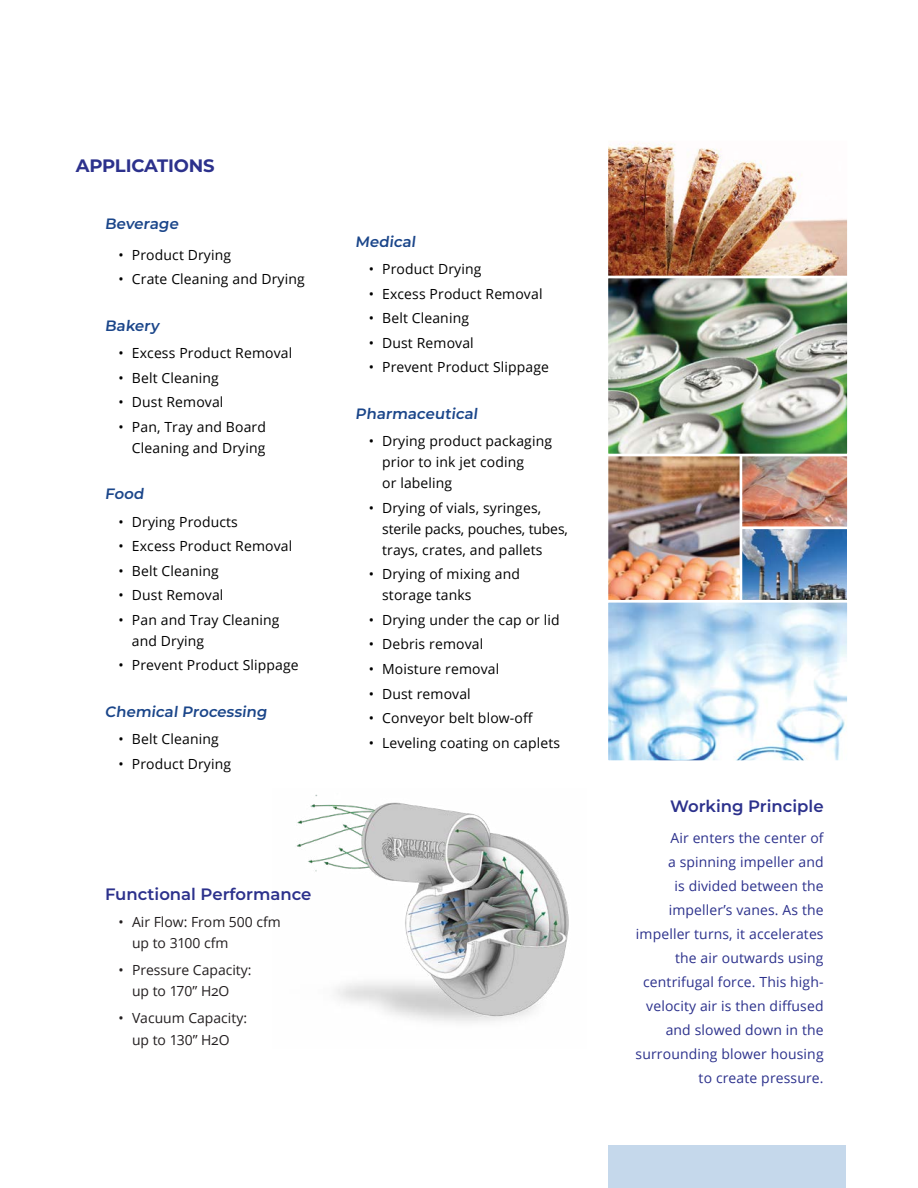
<style>
.page{position:relative;width:918px;height:1188px;background:#fff}
.page>*{position:absolute;margin:0;border:0;box-sizing:border-box;transform-origin:0 0}
.t1{font:700 18px "Montserrat";letter-spacing:-.01em;color:#2c318c}
.t2{font:600 16.5px "Montserrat";color:#2c318c}
.t3{font:600 15px "Montserrat";color:#1b468a}
.t4{font:13.95px/21px "Open Sans";letter-spacing:.01em;color:#000}
.t5{font:13.95px/24px "Open Sans";letter-spacing:.01em;color:#2c318c;text-align:right}
.t6{font:13.95px/21px "Open Sans";color:#231f20}
</style>
<div class="page">
<img style="left:296px;top:794px;width:273px;height:229px">
<div style="left:608px;top:1146px;width:238px;height:42px;background:#c5d8eb"></div>
<img style="left:742px;top:456px;width:104px;height:70px">
<div style="left:732px;top:452px;width:118px;height:78px;border:3px solid #fff"></div>
<img style="left:742px;top:530px;width:104px;height:69px">
<div style="left:733px;top:526px;width:117px;height:77px;border:3px solid #fff"></div>
<img style="left:610px;top:457px;width:128px;height:142px">
<div style="left:606px;top:453px;width:136px;height:150px;border:3px solid #fff"></div>
<img style="left:610px;top:143px;width:236px;height:309px">
<div style="left:606px;top:138px;width:244px;height:141px;border:3px solid #fff"></div>
<img style="left:610px;top:604px;width:236px;height:155px">
<div style="left:606px;top:600px;width:244px;height:163px;border:3px solid #fff"></div>
<div style="left:606px;top:276px;width:244px;height:180px;border:3px solid #fff"></div>
<p class="t1" style="left:76px;top:152px;width:140px">APPLICATIONS</p>
<p class="t3" style="left:105px;top:213px;width:77px">Beverage</p>
<p class="t4" style="left:118px;top:244px;width:114px">• Product Drying</p>
<p class="t4" style="left:118px;top:268px;width:188px">• Crate Cleaning and Drying</p>
<p class="t3" style="left:105px;top:315px;width:56px">Bakery</p>
<p class="t4" style="left:118px;top:342px;width:175px">• Excess Product Removal</p>
<p class="t4" style="left:118px;top:367px;width:102px">• Belt Cleaning</p>
<p class="t4" style="left:118px;top:391px;width:107px">• Dust Removal</p>
<p class="t4" style="left:118px;top:416px;width:149px;text-align:right">• Pan, Tray and Board<br>Cleaning and Drying</p>
<p class="t3" style="left:105px;top:483px;width:43px">Food</p>
<p class="t4" style="left:118px;top:511px;width:121px">• Drying Products</p>
<p class="t4" style="left:118px;top:535px;width:175px">• Excess Product Removal</p>
<p class="t4" style="left:118px;top:560px;width:102px">• Belt Cleaning</p>
<p class="t4" style="left:118px;top:584px;width:107px">• Dust Removal</p>
<p class="t4" style="left:132px;top:609px;width:149px;text-indent:-14px">• Pan and Tray Cleaning and Drying</p>
<p class="t4" style="left:118px;top:654px;width:182px">• Prevent Product Slippage</p>
<p class="t3" style="left:105px;top:701px;width:166px">Chemical Processing</p>
<p class="t4" style="left:118px;top:728px;width:102px">• Belt Cleaning</p>
<p class="t4" style="left:118px;top:753px;width:114px">• Product Drying</p>
<p class="t3" style="left:355px;top:231px;width:64px">Medical</p>
<p class="t4" style="left:369px;top:258px;width:114px">• Product Drying</p>
<p class="t4" style="left:369px;top:283px;width:175px">• Excess Product Removal</p>
<p class="t4" style="left:369px;top:308px;width:102px">• Belt Cleaning</p>
<p class="t4" style="left:369px;top:332px;width:107px">• Dust Removal</p>
<p class="t4" style="left:369px;top:357px;width:182px">• Prevent Product Slippage</p>
<p class="t3" style="left:355px;top:403px;width:126px">Pharmaceutical</p>
<p class="t4" style="left:382px;top:431px;width:171px;text-indent:-14px">• Drying product packaging prior to ink jet coding<br>or labeling</p>
<p class="t4" style="left:382px;top:497px;width:187px;text-indent:-14px">• Drying of vials, syringes, sterile packs, pouches, tubes, trays, crates, and pallets</p>
<p class="t4" style="left:382px;top:564px;width:139px;text-indent:-14px">• Drying of mixing and storage tanks</p>
<p class="t4" style="left:369px;top:609px;width:193px">• Drying under the cap or lid</p>
<p class="t4" style="left:369px;top:634px;width:116px">• Debris removal</p>
<p class="t4" style="left:369px;top:658px;width:132px">• Moisture removal</p>
<p class="t4" style="left:369px;top:683px;width:104px">• Dust removal</p>
<p class="t4" style="left:369px;top:707px;width:166px">• Conveyor belt blow-off</p>
<p class="t4" style="left:369px;top:732px;width:193px">• Leveling coating on caplets</p>
<p class="t2" style="left:105px;top:882px;width:208px">Functional Performance</p>
<p class="t6" style="left:132px;top:911px;width:150px;text-indent:-14px">• Air Flow: From 500 cfm up to 3100 cfm</p>
<p class="t6" style="left:132px;top:959px;width:121px;text-indent:-14px">• Pressure Capacity: up to 170” H2O</p>
<p class="t6" style="left:118px;top:1006px;width:130px;line-height:22.5px;text-align:center">• Vacuum Capacity: up to 130” H2O</p>
<p class="t2" style="left:670px;top:795px;width:155px">Working Principle</p>
<p class="t5" style="left:636px;top:825px;width:190px">Air enters the center of<br>a spinning impeller and<br>is divided between the impeller’s vanes. As the impeller turns, it accelerates the air outwards using centrifugal force. This high&shy;velocity air is then diffused and slowed down in the surrounding blower housing to create pressure.</p>
</div>
